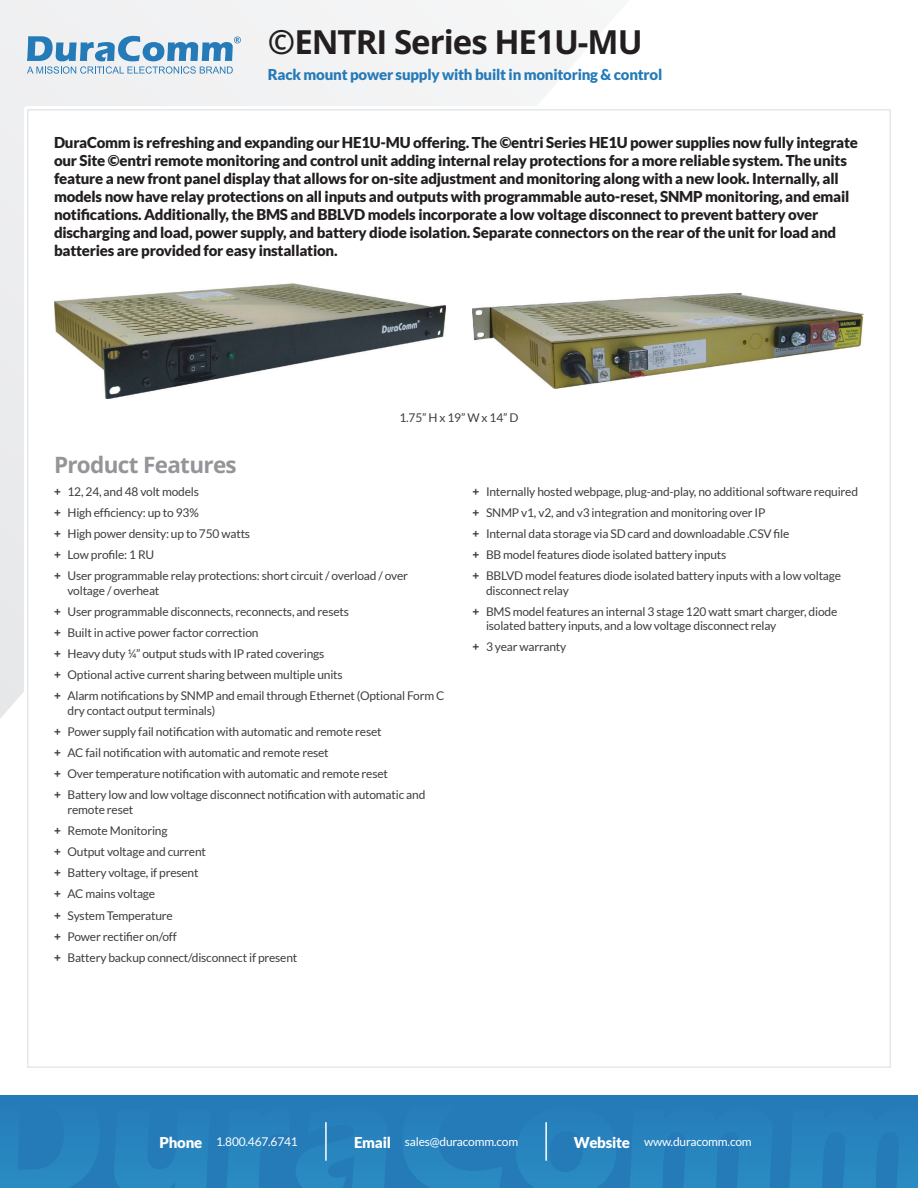
<style>
.page{position:relative;width:918px;height:1188px;background:#fff}
.page>*{position:absolute;margin:0;border:0;box-sizing:border-box;transform-origin:0 0}
.Header_1_-_Dark{font:33px "Open Sans";letter-spacing:-.03em;color:#231f20}
.Header_4_-_Dark{font:22.5px "Open Sans";letter-spacing:-.03em;color:#939598}
.Header_6_-_Dark{font:900 15px/18px "Lato";letter-spacing:-.015em;color:#231f20}
.Header_6_-_Accent_Co{font:900 15px "Lato";letter-spacing:-.015em;color:#257ab8}
.Paragraph_-_Dark_-_8{font:12px/14.4px "Lato";letter-spacing:-.015em;color:#3e3e3f}
.t1{font:12px "Lato";letter-spacing:-.015em;color:#fff}
.s1{font-family:"Open Sans"}
.s2{font-weight:900;font-size:15px}
</style>
<div class="page">
<svg style="left:0;top:0;width:545px;height:719px;fill:#f2f2f3"></svg>
<svg style="left:27px;top:36px;width:214px;height:38px"></svg>
<div style="left:27px;top:109px;width:864px;height:959px;background:#fff;border:2px solid #e6e7e9"></div>
<div style="left:0;top:1095px;width:918px;height:93px;background:#257ab8"></div>
<svg style="left:0;top:1148px;width:98px;height:40px"></svg>
<svg style="left:114px;top:1148px;width:94px;height:40px"></svg>
<svg style="left:227px;top:1148px;width:34px;height:40px"></svg>
<svg style="left:296px;top:1122px;width:90px;height:66px"></svg>
<svg style="left:403px;top:1148px;width:99px;height:40px"></svg>
<svg style="left:516px;top:1122px;width:100px;height:66px"></svg>
<svg style="left:630px;top:1148px;width:141px;height:40px"></svg>
<svg style="left:789px;top:1148px;width:129px;height:40px"></svg>
<hr style="left:325px;top:1123px;width:2px;height:37px;background:#fff">
<hr style="left:545px;top:1123px;width:2px;height:37px;background:#fff">
<img style="left:54px;top:283px;width:392px;height:116px">
<img style="left:472px;top:293px;width:392px;height:95px">
<p class="Header_1_-_Dark" style="left:268px;top:20px;width:376px">©ENTRI Series HE1U-MU</p>
<p class="Header_6_-_Accent_Co" style="left:268px;top:65px;width:396px">Rack mount power supply with built in monitoring &amp; control</p>
<p class="Header_6_-_Dark" style="left:54px;top:133px;width:806px">DuraComm is refreshing and expanding our HE1U-MU offering. The ©entri Series HE1U power supplies now fully integrate our Site ©entri remote monitoring and control unit adding internal relay protections for a more reliable system. The units feature a new front panel display that allows for on-site adjustment and monitoring along with a new look. Internally, all models now have relay protections on all inputs and outputs with programmable auto-reset, SNMP monitoring, and email notifications. Additionally, the BMS and BBLVD models incorporate a low voltage disconnect to prevent battery over discharging and load, power supply, and battery diode isolation. Separate connectors on the rear of the unit for load and batteries are provided for easy installation.</p>
<p class="Header_4_-_Dark" style="left:54px;top:449px;width:184px">Product Features</p>
<p class="Paragraph_-_Dark_-_8" style="left:399px;top:410px;width:121px">1.75” H x 19” W x 14” D</p>
<p class="Paragraph_-_Dark_-_8" style="left:54px;top:484px;width:146px"><span class="s1">+</span> 12, 24, and 48 volt models</p>
<p class="Paragraph_-_Dark_-_8" style="left:54px;top:505px;width:146px"><span class="s1">+</span> High efficiency: up to 93%</p>
<p class="Paragraph_-_Dark_-_8" style="left:54px;top:526px;width:198px"><span class="s1">+</span> High power density: up to 750 watts</p>
<p class="Paragraph_-_Dark_-_8" style="left:54px;top:548px;width:102px"><span class="s1">+</span> Low profile: 1 RU</p>
<p class="Paragraph_-_Dark_-_8" style="left:68px;top:569px;width:342px;text-indent:-14px"><span class="s1">+</span> User programmable relay protections: short circuit / overload / over voltage / overheat</p>
<p class="Paragraph_-_Dark_-_8" style="left:54px;top:604px;width:296px"><span class="s1">+</span> User programmable disconnects, reconnects, and resets</p>
<p class="Paragraph_-_Dark_-_8" style="left:54px;top:625px;width:206px"><span class="s1">+</span> Built in active power factor correction</p>
<p class="Paragraph_-_Dark_-_8" style="left:54px;top:647px;width:272px"><span class="s1">+</span> Heavy duty ¼” output studs with IP rated coverings</p>
<p class="Paragraph_-_Dark_-_8" style="left:54px;top:668px;width:290px"><span class="s1">+</span> Optional active current sharing between multiple units</p>
<p class="Paragraph_-_Dark_-_8" style="left:68px;top:689px;width:378px;text-indent:-14px"><span class="s1">+</span> Alarm notifications by SNMP and email through Ethernet (Optional Form C dry contact output terminals)</p>
<p class="Paragraph_-_Dark_-_8" style="left:54px;top:724px;width:329px"><span class="s1">+</span> Power supply fail notification with automatic and remote reset</p>
<p class="Paragraph_-_Dark_-_8" style="left:54px;top:746px;width:276px"><span class="s1">+</span> AC fail notification with automatic and remote reset</p>
<p class="Paragraph_-_Dark_-_8" style="left:54px;top:767px;width:335px"><span class="s1">+</span> Over temperature notification with automatic and remote reset</p>
<p class="Paragraph_-_Dark_-_8" style="left:68px;top:788px;width:359px;text-indent:-14px"><span class="s1">+</span> Battery low and low voltage disconnect notification with automatic and remote reset</p>
<p class="Paragraph_-_Dark_-_8" style="left:54px;top:823px;width:115px"><span class="s1">+</span> Remote Monitoring</p>
<p class="Paragraph_-_Dark_-_8" style="left:54px;top:845px;width:154px"><span class="s1">+</span> Output voltage and current</p>
<p class="Paragraph_-_Dark_-_8" style="left:54px;top:866px;width:146px"><span class="s1">+</span> Battery voltage, if present</p>
<p class="Paragraph_-_Dark_-_8" style="left:54px;top:887px;width:103px"><span class="s1">+</span> AC mains voltage</p>
<p class="Paragraph_-_Dark_-_8" style="left:54px;top:908px;width:120px"><span class="s1">+</span> System Temperature</p>
<p class="Paragraph_-_Dark_-_8" style="left:54px;top:929px;width:124px"><span class="s1">+</span> Power rectifier on/off</p>
<p class="Paragraph_-_Dark_-_8" style="left:54px;top:950px;width:245px"><span class="s1">+</span> Battery backup connect/disconnect if present</p>
<p class="Paragraph_-_Dark_-_8" style="left:472px;top:484px;width:387px"><span class="s1">+</span> Internally hosted webpage, plug-and-play, no additional software required</p>
<p class="Paragraph_-_Dark_-_8" style="left:472px;top:505px;width:294px"><span class="s1">+</span> SNMP v1, v2, and v3 integration and monitoring over IP</p>
<p class="Paragraph_-_Dark_-_8" style="left:472px;top:526px;width:318px"><span class="s1">+</span> Internal data storage via SD card and downloadable .CSV file</p>
<p class="Paragraph_-_Dark_-_8" style="left:472px;top:548px;width:255px"><span class="s1">+</span> BB model features diode isolated battery inputs</p>
<p class="Paragraph_-_Dark_-_8" style="left:486px;top:569px;width:357px;text-indent:-14px"><span class="s1">+</span> BBLVD model features diode isolated battery inputs with a low voltage disconnect relay</p>
<p class="Paragraph_-_Dark_-_8" style="left:486px;top:604px;width:353px;text-indent:-14px"><span class="s1">+</span> BMS model features an internal 3 stage 120 watt smart charger, diode isolated battery inputs, and a low voltage disconnect relay</p>
<p class="Paragraph_-_Dark_-_8" style="left:472px;top:640px;width:95px"><span class="s1">+</span> 3 year warranty</p>
<p class="t1" style="left:159px;top:1135px;width:140px"><span class="s2">Phone</span> 1.800.467.6741</p>
<p class="t1" style="left:354px;top:1135px;width:166px"><span class="s2">Email</span> sales@duracomm.com</p>
<p class="t1" style="left:574px;top:1135px;width:179px"><span class="s2">Website</span> www.duracomm.com</p>
</div>
